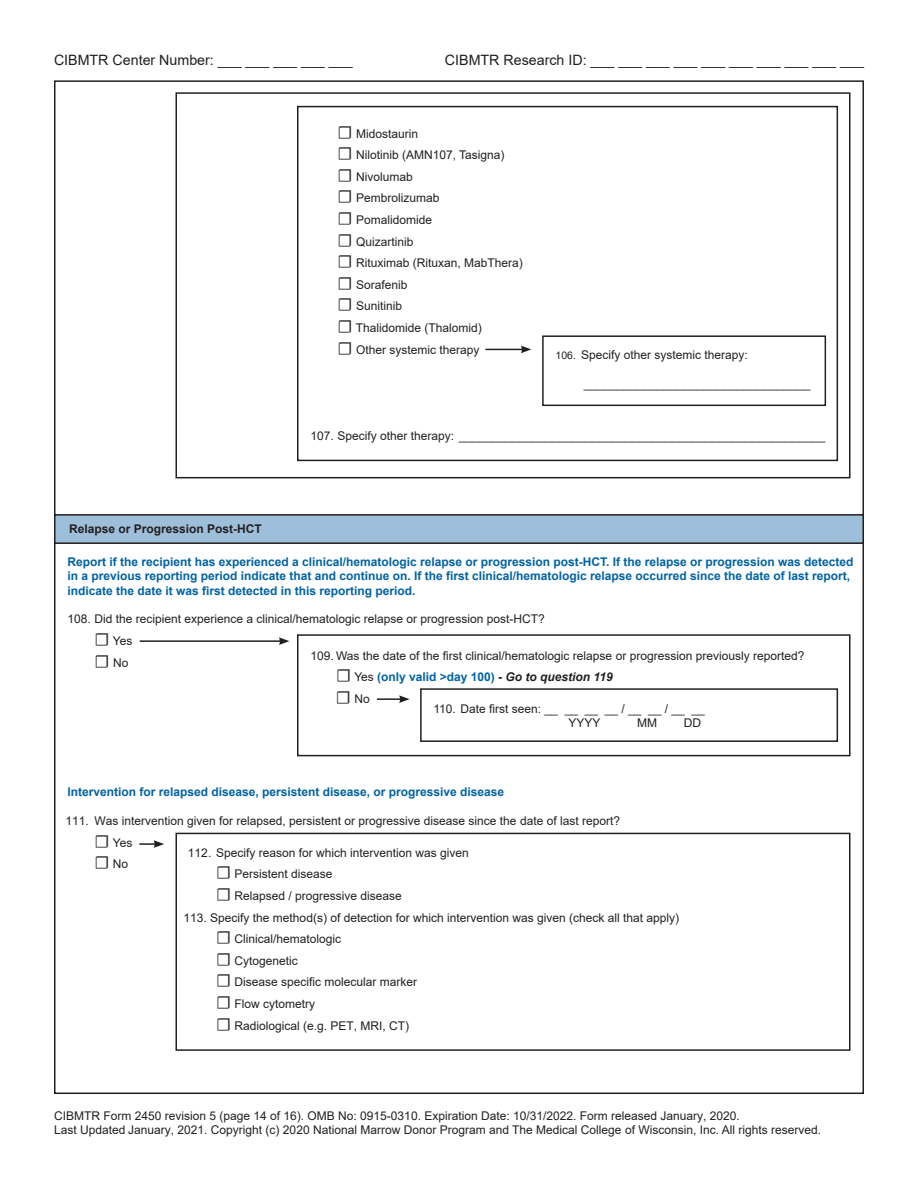
<style>
.page{position:relative;width:918px;height:1188px;background:#fff}
.page>*{position:absolute;margin:0;border:0;box-sizing:border-box;transform-origin:0 0}
.t1{font:14.25px "Arial";color:#231f20}
.t2{font:12px/21.6px "Arial";color:#231f20}
.t3{font:700 12px/14.4px "Arial";color:#0163a3}
.Paragraph_Style_1{font:700 12px "Arial";color:#231f20}
.s1{font-family:"Minion Pro";font-size:18px}
.s2{font-size:10.5px}
.s3{font-family:"Minion Pro";font-weight:400;font-size:18px;color:#231f20}
.s4{font-weight:400;color:#231f20}
.s5{font-style:italic;color:#231f20}
</style>
<div class="page">
<div style="left:176px;top:92px;width:674px;height:386px;border:2px solid #231f20"></div>
<div style="left:297px;top:106px;width:541px;height:355px;border:2px solid #231f20"></div>
<div style="left:542px;top:335px;width:284px;height:71px;border:2px solid #231f20"></div>
<hr style="left:485px;top:349px;width:38px;height:1px;background:#231f20">
<svg style="left:521px;top:346px;width:10px;height:7px"></svg>
<div style="left:55px;top:515px;width:808px;height:28px;background:#9ebfda"></div>
<div style="left:54px;top:514px;width:810px;height:30px;border:2px solid #231f20"></div>
<div style="left:297px;top:634px;width:553px;height:122px;border:2px solid #231f20"></div>
<hr style="left:140px;top:640px;width:141px;height:2px;background:#231f20">
<svg style="left:279px;top:637px;width:10px;height:8px"></svg>
<div style="left:420px;top:688px;width:418px;height:54px;border:2px solid #231f20"></div>
<hr style="left:377px;top:698px;width:24px;height:2px;background:#231f20">
<svg style="left:399px;top:695px;width:11px;height:8px"></svg>
<div style="left:176px;top:833px;width:674px;height:218px;border:2px solid #231f20"></div>
<svg style="left:139px;top:840px;width:25px;height:8px"></svg>
<p class="t1" style="left:54px;top:50px;width:300px">CIBMTR Center Number: ___ ___ ___ ___ ___</p>
<p class="t1" style="left:445px;top:50px;width:421px">CIBMTR Research ID: ___ ___ ___ ___ ___ ___ ___ ___ ___ ___</p>
<p class="t2" style="left:338px;top:123px;width:82px"><span class="s1">☐</span> Midostaurin</p>
<p class="t2" style="left:338px;top:144px;width:169px"><span class="s1">☐</span> Nilotinib (AMN107, Tasigna)</p>
<p class="t2" style="left:338px;top:166px;width:77px"><span class="s1">☐</span> Nivolumab</p>
<p class="t2" style="left:338px;top:187px;width:103px"><span class="s1">☐</span> Pembrolizumab</p>
<p class="t2" style="left:338px;top:209px;width:96px"><span class="s1">☐</span> Pomalidomide</p>
<p class="t2" style="left:338px;top:231px;width:77px"><span class="s1">☐</span> Quizartinib</p>
<p class="t2" style="left:338px;top:252px;width:187px"><span class="s1">☐</span> Rituximab (Rituxan, MabThera)</p>
<p class="t2" style="left:338px;top:274px;width:71px"><span class="s1">☐</span> Sorafenib</p>
<p class="t2" style="left:338px;top:295px;width:66px"><span class="s1">☐</span> Sunitinib</p>
<p class="t2" style="left:338px;top:317px;width:146px"><span class="s1">☐</span> Thalidomide (Thalomid)</p>
<p class="t2" style="left:338px;top:339px;width:143px"><span class="s1">☐</span> Other systemic therapy</p>
<p class="t2" style="left:556px;top:344px;width:194px"><span class="s2">106.</span> Specify other systemic therapy:</p>
<p class="t2" style="left:584px;top:373px;width:228px">__________________________________</p>
<p class="Paragraph_Style_1" style="left:69px;top:520px;width:194px">Relapse or Progression Post-HCT</p>
<p class="t2" style="left:310px;top:425px;width:517px">107. Specify other therapy: _______________________________________________________</p>
<p class="t3" style="left:67px;top:555px;width:788px">Report if the recipient has experienced a clinical/hematologic relapse or progression post-HCT. If the relapse or progression was detected in a previous reporting period indicate that and continue on. If the first clinical/hematologic relapse occurred since the date of last report, indicate the date it was first detected in this reporting period.</p>
<p class="t2" style="left:67px;top:608px;width:479px">108. Did the recipient experience a clinical/hematologic relapse or progression post-HCT?</p>
<p class="t2" style="left:94px;top:630px;width:39px"><span class="s1">☐</span> Yes</p>
<p class="t2" style="left:94px;top:652px;width:35px"><span class="s1">☐</span> No</p>
<p class="t2" style="left:310px;top:644px;width:496px">109. Was the date of the first clinical/hematologic relapse or progression previously reported?</p>
<p class="t3" style="left:336px;top:670px;width:278px"><span class="s3">☐</span> <span class="s4">Yes</span> (only valid &gt;day 100) <span class="s5">- Go to question 119</span></p>
<p class="t2" style="left:336px;top:688px;width:35px"><span class="s1">☐</span> No</p>
<p class="t2" style="left:434px;top:698px;width:273px">110. Date first seen: __ __ __ __ / __ __ / __ __</p>
<p class="t2" style="left:569px;top:712px;width:34px">YYYY</p>
<p class="t2" style="left:637px;top:712px;width:21px">MM</p>
<p class="t2" style="left:684px;top:712px;width:19px">DD</p>
<p class="t3" style="left:67px;top:785px;width:438px">Intervention for relapsed disease, persistent disease, or progressive disease</p>
<p class="t2" style="left:94px;top:810px;width:527px;text-indent:-29px">111. Was intervention given for relapsed, persistent or progressive disease since the date of last report? <span class="s1">☐</span> Yes</p>
<p class="t2" style="left:188px;top:842px;width:282px">112. Specify reason for which intervention was given</p>
<p class="t2" style="left:94px;top:853px;width:35px"><span class="s1">☐</span> No</p>
<p class="t2" style="left:216px;top:863px;width:187px"><span class="s1">☐</span> Persistent disease<br><span class="s1">☐</span> Relapsed / progressive disease</p>
<p class="t2" style="left:216px;top:928px;width:203px"><span class="s1">☐</span> Clinical/hematologic<br><span class="s1">☐</span> Cytogenetic<br><span class="s1">☐</span> Disease specific molecular marker <span class="s1">☐</span> Flow cytometry<br><span class="s1">☐</span> Radiological (e.g. PET, MRI, CT)</p>
<p class="t2" style="left:184px;top:907px;width:497px">113. Specify the method(s) of detection for which intervention was given (check all that apply)</p>
<p class="t2" style="left:54px;top:1108px;width:768px;line-height:14.4px">CIBMTR Form 2450 revision 5 (page 14 of 16). OMB No: 0915-0310. Expiration Date: 10/31/2022. Form released January, 2020.<br>Last Updated January, 2021. Copyright (c) 2020 National Marrow Donor Program and The Medical College of Wisconsin, Inc. All rights reserved.</p>
</div>
